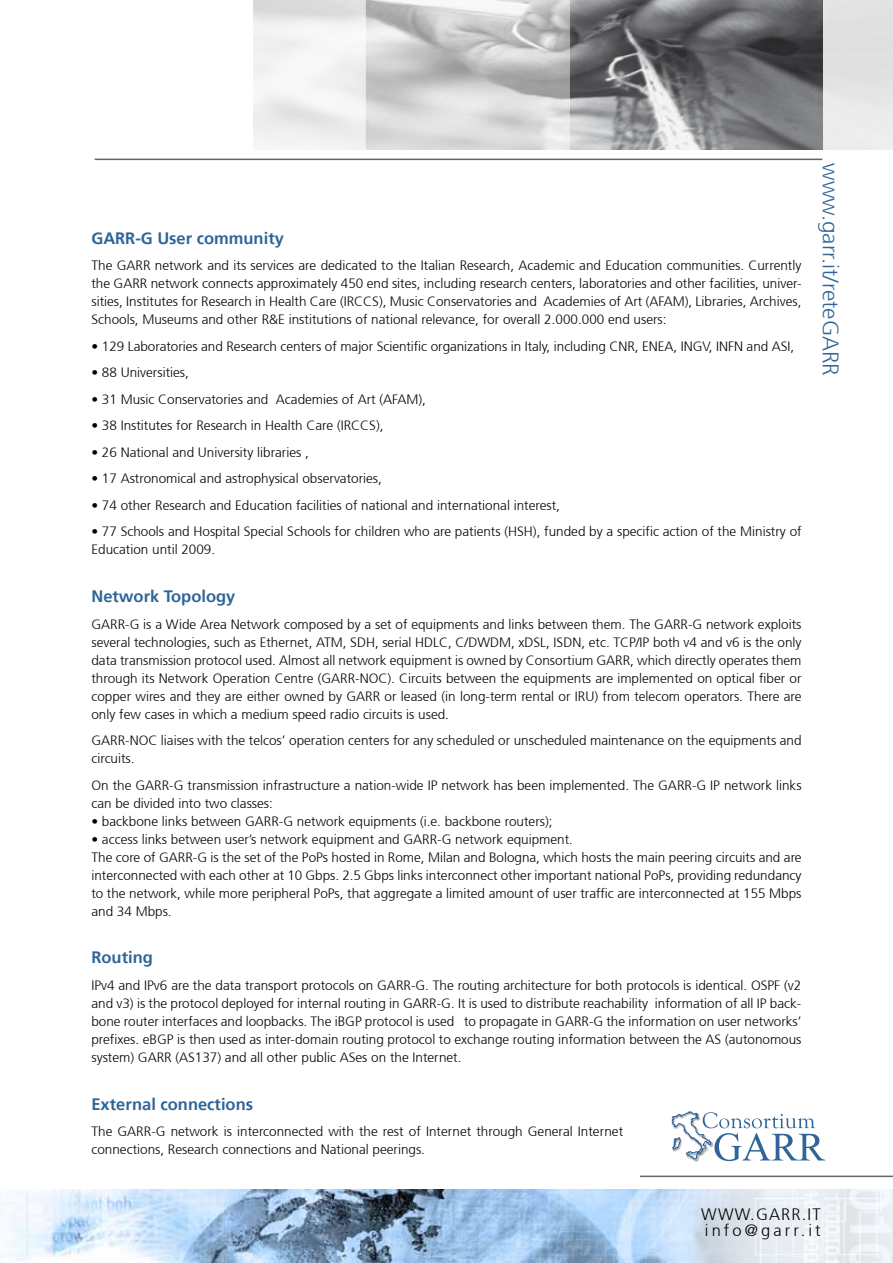
<style>
.page{position:relative;width:893px;height:1263px;background:#fff}
.page>*{position:absolute;margin:0;border:0;box-sizing:border-box;transform-origin:0 0}
.t1{font:300 22.5px "Frutiger 45";color:#316598}
.t2{font:700 16.5px "Frutiger 65";color:#2f6598}
.t3{font:300 16.5px/16.5px "Frutiger 45";letter-spacing:.19em;color:#000}
.t4{font:300 13.5px/18px "Frutiger 45";color:#000}
</style>
<div class="page">
<img style="left:570px;top:0;width:253px;height:150px">
<hr style="left:95px;top:159px;width:727px;height:1px;background:#666665">
<hr style="left:640px;top:1175px;width:253px;height:2px;background:#666665">
<svg style="left:253px;top:0;width:113px;height:150px"></svg>
<svg style="left:366px;top:0;width:204px;height:150px;background:#cdcecf"></svg>
<div style="left:823px;top:0;width:70px;height:153px;background:#e3e3e3"></div>
<img style="left:0;top:1189px;width:640px;height:74px">
<svg style="left:640px;top:1189px;width:253px;height:74px;background:#dde8f2"></svg>
<svg style="left:671px;top:1111px;width:154px;height:50px"></svg>
<p class="t2" style="left:91px;top:228px;width:194px">GARR-G User community</p>
<p class="t4" style="left:91px;top:257px;width:712px;text-align:justify">The GARR network and its services are dedicated to the Italian Research, Academic and Education communities. Currently the GARR network connects approximately 450 end sites, including research centers, laboratories and other facilities, univer&shy;sities, Institutes for Research in Health Care (IRCCS), Music Conservatories and Academies of Art (AFAM), Libraries, Archives, Schools, Museums and other R&amp;E institutions of national relevance, for overall 2.000.000 end users:</p>
<p class="t4" style="left:91px;top:337px;width:704px">• 129 Laboratories and Research centers of major Scientific organizations in Italy, including CNR, ENEA, INGV, INFN and ASI,</p>
<p class="t4" style="left:91px;top:364px;width:99px">• 88 Universities,</p>
<p class="t4" style="left:91px;top:390px;width:336px">• 31 Music Conservatories and Academies of Art (AFAM),</p>
<p class="t4" style="left:91px;top:417px;width:294px">• 38 Institutes for Research in Health Care (IRCCS),</p>
<p class="t4" style="left:91px;top:443px;width:219px">• 26 National and University libraries ,</p>
<p class="t4" style="left:91px;top:470px;width:292px">• 17 Astronomical and astrophysical observatories,</p>
<p class="t4" style="left:91px;top:496px;width:470px">• 74 other Research and Education facilities of national and international interest,</p>
<p class="t4" style="left:91px;top:523px;width:712px">• 77 Schools and Hospital Special Schools for children who are patients (HSH), funded by a specific action of the Ministry of<br>Education until 2009.</p>
<p class="t2" style="left:91px;top:587px;width:145px">Network Topology</p>
<p class="t4" style="left:91px;top:615px;width:712px;text-align:justify">GARR-G is a Wide Area Network composed by a set of equipments and links between them. The GARR-G network exploits several technologies, such as Ethernet, ATM, SDH, serial HDLC, C/DWDM, xDSL, ISDN, etc. TCP/IP both v4 and v6 is the only data transmission protocol used. Almost all network equipment is owned by Consortium GARR, which directly operates them through its Network Operation Centre (GARR-NOC). Circuits between the equipments are implemented on optical fiber or copper wires and they are either owned by GARR or leased (in long-term rental or IRU) from telecom operators. There are only few cases in which a medium speed radio circuits is used.</p>
<p class="t4" style="left:91px;top:732px;width:712px">GARR-NOC liaises with the telcos’ operation centers for any scheduled or unscheduled maintenance on the equipments and circuits.</p>
<p class="t4" style="left:91px;top:776px;width:712px">On the GARR-G transmission infrastructure a nation-wide IP network has been implemented. The GARR-G IP network links can be divided into two classes:</p>
<p class="t4" style="left:91px;top:812px;width:463px">• backbone links between GARR-G network equipments (i.e. backbone routers);</p>
<p class="t4" style="left:91px;top:830px;width:712px">• access links between user’s network equipment and GARR-G network equipment.<br>The core of GARR-G is the set of the PoPs hosted in Rome, Milan and Bologna, which hosts the main peering circuits and are interconnected with each other at 10 Gbps. 2.5 Gbps links interconnect other important national PoPs, providing redundancy to the network, while more peripheral PoPs, that aggregate a limited amount of user traffic are interconnected at 155 Mbps and 34 Mbps.</p>
<p class="t2" style="left:91px;top:948px;width:63px">Routing</p>
<p class="t4" style="left:91px;top:976px;width:712px;text-align:justify">IPv4 and IPv6 are the data transport protocols on GARR-G. The routing architecture for both protocols is identical. OSPF (v2 and v3) is the protocol deployed for internal routing in GARR-G. It is used to distribute reachability information of all IP back&shy;bone router interfaces and loopbacks. The iBGP protocol is used to propagate in GARR-G the information on user networks’ prefixes. eBGP is then used as inter-domain routing protocol to exchange routing information between the AS (autonomous system) GARR (AS137) and all other public ASes on the Internet.</p>
<p class="t2" style="left:91px;top:1094px;width:163px">External connections</p>
<p class="t4" style="left:91px;top:1123px;width:533px">The GARR-G network is interconnected with the rest of Internet through General Internet connections, Research connections and National peerings.</p>
<h1 class="t1" style="left:843px;top:163px;width:214px;rotate:90deg">www.garr.it/reteGARR</h1>
<p class="t3" style="left:701px;top:1206px;width:121px">WWW.GARR.IT info@garr.it</p>
</div>
